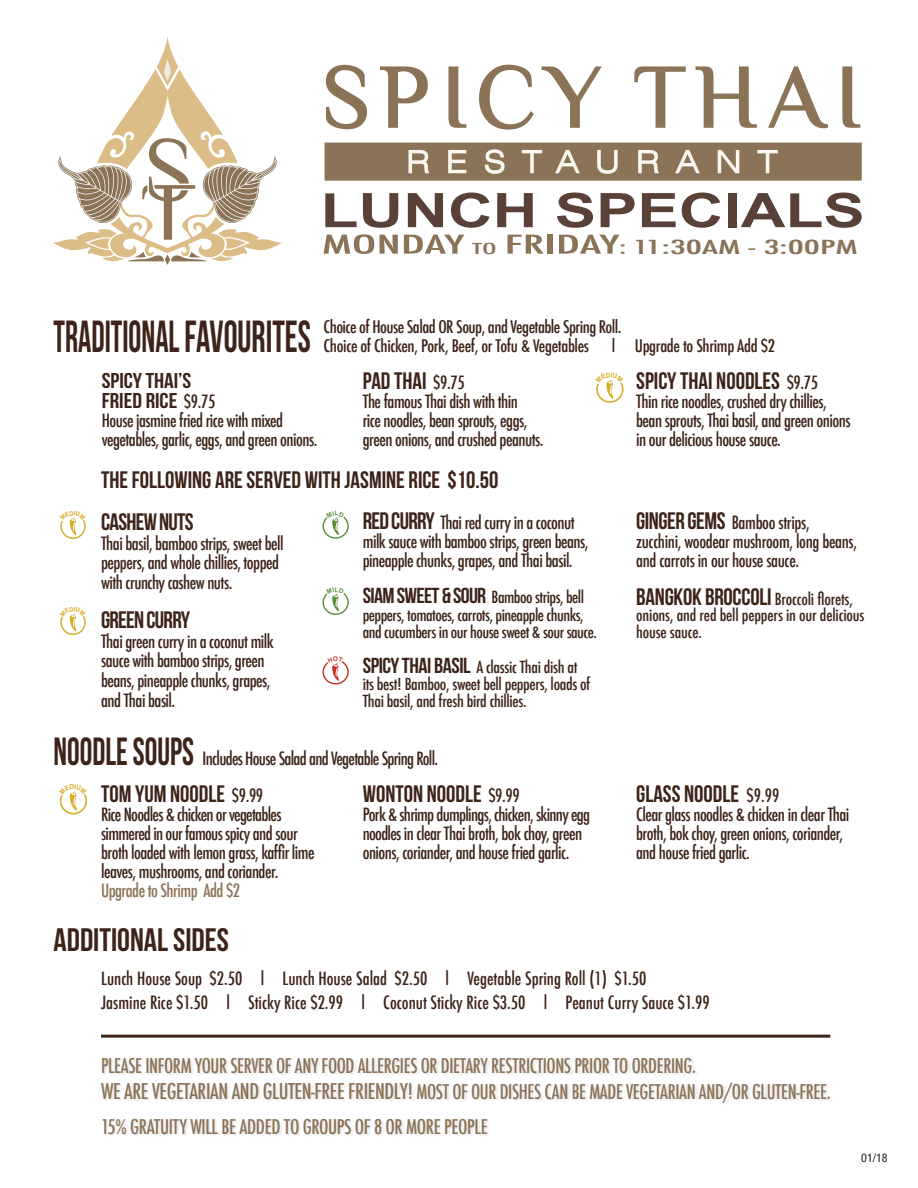
<style>
.page{position:relative;width:918px;height:1188px;background:#fff}
.page>*{position:absolute;margin:0;border:0;box-sizing:border-box;transform-origin:0 0}
.t1{font:700 47.55px "Arial";color:#594137;scale:1.3 1}
.t2{font:44.85px "Bebas Neue";color:#3d2318;scale:.72 1}
.t3{font:39.3px "Bebas Neue";color:#3d2318;scale:.81 1}
.t4{font:32.55px "Bebas Neue";color:#3d2318}
.t5{font:23.85px "Bebas Neue";color:#3d2318}
.t6{font:23.85px "Bebas Neue";letter-spacing:-.03em;color:#3d2318}
.t7{font:21.45px "Bebas Neue";color:#3d2318;scale:1.1 1}
.t8{font:500 condensed 19.8px "Futura";letter-spacing:-.02em;color:#8b7358}
.t9{font:500 condensed 18.9px "Futura";color:#8b7358;scale:1.7 1}
.t10{font:500 condensed 17.85px/18.9px "Futura";letter-spacing:-.03em;color:#3d2318}
.t11{font:500 condensed 17.85px "Futura";color:#3d2318}
.t12{font:500 condensed 17.85px "Futura";letter-spacing:-.03em;color:#8b7358}
.t13{font:500 condensed 16.95px "Futura";letter-spacing:-.025em;color:#3d2318;scale:1.04 1}
.t14{font:500 condensed 16.35px/17.2px "Futura";letter-spacing:-.02em;color:#3d2318}
.t15{font:condensed 12px "Helvetica Neue";color:#231f20}
.s1{font-size:25.2px}
.s2{font-size:14.7px}
.s3{font-family:"Futura";font-weight:500;font-stretch:condensed;font-size:17.85px}
.s4{font-family:"Bebas Neue";font-weight:400;font-stretch:normal;font-size:23.85px}
.s5{font-family:"Bebas Neue";font-weight:400;font-stretch:normal;font-size:21.75px}
.s6{font-size:21.3px}
</style>
<div class="page">
<svg style="left:53px;top:37px;width:229px;height:228px"></svg>
<svg style="left:326px;top:65px;width:534px;height:65px"></svg>
<svg style="left:325px;top:143px;width:537px;height:38px;background:#978169"></svg>
<div style="left:101px;top:1058px;width:733px;height:80px;background:#231f20;opacity:.1"></div>
<div style="left:60px;top:787px;width:27px;height:27px;border:2px solid #d8ac27;border-radius:50%"></div>
<div style="left:596px;top:376px;width:28px;height:27px;border:2px solid #d8ac27;border-radius:50%"></div>
<div style="left:322px;top:514px;width:27px;height:25px;border:1px solid #5b8e3e;border-radius:50%"></div>
<div style="left:322px;top:590px;width:27px;height:25px;border:1px solid #5b8e3e;border-radius:50%"></div>
<div style="left:322px;top:659px;width:27px;height:26px;border:1px solid #c4342b;border-radius:50%"></div>
<div style="left:60px;top:514px;width:26px;height:25px;border:1px solid #d8ac27;border-radius:50%"></div>
<div style="left:60px;top:610px;width:26px;height:25px;border:1px solid #d8ac27;border-radius:50%"></div>
<hr style="left:101px;top:1035px;width:729px;height:3px;background:#3d2318">
<svg style="left:59px;top:787px;width:28px;height:24px"></svg>
<svg style="left:596px;top:376px;width:28px;height:23px"></svg>
<svg style="left:322px;top:514px;width:25px;height:21px"></svg>
<svg style="left:322px;top:590px;width:25px;height:22px"></svg>
<svg style="left:324px;top:659px;width:23px;height:22px"></svg>
<svg style="left:60px;top:514px;width:26px;height:21px"></svg>
<svg style="left:60px;top:610px;width:26px;height:22px"></svg>
<p class="t1" style="left:321px;top:179px;width:420px">LUNCH SPECIALS</p>
<p class="t9" style="left:322px;top:235px;width:317px"><span class="s1">MONDAY</span> <span class="s2">TO</span> <span class="s1">FRIDAY</span>: 11:30AM - 3:00PM</p>
<p class="t2" style="left:54px;top:312px;width:359px">TRADITIONAL FAVOURITES</p>
<p class="t13" style="left:324px;top:316px;width:288px">Choice of House Salad OR Soup, and Vegetable Spring Roll.</p>
<p class="t13" style="left:324px;top:335px;width:257px">Choice of Chicken, Pork, Beef, or Tofu &amp; Vegetables</p>
<p class="t13" style="left:612px;top:335px;width:158px">l Upgrade to Shrimp Add $2</p>
<p class="t7" style="left:102px;top:368px;width:83px">SPICY THAI’S</p>
<p class="t7" style="left:102px;top:389px;width:105px">FRIED RICE <span class="s3">$9.75</span></p>
<p class="t10" style="left:102px;top:411px;width:183px">House jasmine fried rice with mixed</p>
<p class="t10" style="left:102px;top:430px;width:217px">vegetables, garlic, eggs, and green onions.</p>
<p class="t5" style="left:363px;top:368px;width:103px">PAD THAI <span class="s3">$9.75</span></p>
<p class="t10" style="left:363px;top:392px;width:157px">The famous Thai dish with thin</p>
<p class="t10" style="left:363px;top:411px;width:166px">rice noodles, bean sprouts, eggs,</p>
<p class="t10" style="left:363px;top:430px;width:182px">green onions, and crushed peanuts.</p>
<p class="t5" style="left:101px;top:466px;width:399px">THE FOLLOWING ARE SERVED WITH JASMINE RICE $10.50</p>
<p class="t6" style="left:101px;top:509px;width:94px">CASHEW NUTS</p>
<p class="t10" style="left:101px;top:534px;width:184px">Thai basil, bamboo strips, sweet bell</p>
<p class="t10" style="left:101px;top:553px;width:180px">peppers, and whole chillies, topped</p>
<p class="t10" style="left:101px;top:573px;width:133px">with crunchy cashew nuts.</p>
<p class="t6" style="left:101px;top:607px;width:91px">GREEN CURRY</p>
<p class="t10" style="left:101px;top:632px;width:174px">Thai green curry in a coconut milk</p>
<p class="t10" style="left:101px;top:651px;width:165px">sauce with bamboo strips, green</p>
<p class="t10" style="left:101px;top:671px;width:171px">beans, pineapple chunks, grapes,</p>
<p class="t10" style="left:101px;top:691px;width:76px">and Thai basil.</p>
<p class="t10" style="left:363px;top:513px;width:227px"><span class="s4">RED CURRY</span> Thai red curry in a coconut milk sauce with bamboo strips, green beans, pineapple chunks, grapes, and Thai basil.</p>
<p class="t14" style="left:363px;top:589px;width:236px"><span class="s5">SIAM SWEET &amp; SOUR</span> Bamboo strips, bell peppers, tomatoes, carrots, pineapple chunks, and cucumbers in our house sweet &amp; sour sauce.</p>
<p class="t14" style="left:363px;top:658px;width:216px"><span class="s5">SPICY THAI BASIL</span> A classic Thai dish at</p>
<p class="t14" style="left:363px;top:675px;width:229px">its best! Bamboo, sweet bell peppers, loads of</p>
<p class="t14" style="left:363px;top:693px;width:165px">Thai basil, and fresh bird chillies.</p>
<p class="t3" style="left:54px;top:730px;width:175px">NOODLE SOUPS</p>
<p class="t10" style="left:203px;top:749px;width:237px">Includes House Salad and Vegetable Spring Roll.</p>
<p class="t5" style="left:101px;top:781px;width:164px">TOM YUM NOODLE <span class="s3">$9.99</span></p>
<p class="t10" style="left:101px;top:805px;width:182px">Rice Noodles &amp; chicken or vegetables</p>
<p class="t10" style="left:101px;top:824px;width:198px">simmered in our famous spicy and sour</p>
<p class="t10" style="left:101px;top:843px;width:215px">broth loaded with lemon grass, kaffir lime</p>
<p class="t10" style="left:101px;top:862px;width:179px">leaves, mushrooms, and coriander.</p>
<p class="t12" style="left:101px;top:879px;width:141px">Upgrade to Shrimp Add $2</p>
<p class="t4" style="left:54px;top:922px;width:177px">ADDITIONAL SIDES</p>
<p class="t5" style="left:363px;top:781px;width:159px">WONTON NOODLE <span class="s3">$9.99</span></p>
<p class="t10" style="left:363px;top:805px;width:229px">Pork &amp; shrimp dumplings, chicken, skinny egg noodles in clear Thai broth, bok choy, green onions, coriander, and house fried garlic.</p>
<p class="t5" style="left:636px;top:368px;width:183px">SPICY THAI NOODLES <span class="s3">$9.75</span></p>
<p class="t10" style="left:636px;top:392px;width:192px">Thin rice noodles, crushed dry chillies,</p>
<p class="t10" style="left:636px;top:411px;width:216px">bean sprouts, Thai basil, and green onions</p>
<p class="t10" style="left:636px;top:430px;width:146px">in our delicious house sauce.</p>
<p class="t10" style="left:636px;top:513px;width:175px"><span class="s4">GINGER GEMS</span> Bamboo strips,</p>
<p class="t10" style="left:636px;top:532px;width:222px">zucchini, woodear mushroom, long beans,</p>
<p class="t10" style="left:636px;top:551px;width:164px">and carrots in our house sauce.</p>
<p class="t14" style="left:636px;top:591px;width:218px"><span class="s4">BANGKOK BROCCOLI</span> Broccoli florets,</p>
<p class="t14" style="left:636px;top:606px;width:230px">onions, and red bell peppers in our delicious house sauce.</p>
<p class="t5" style="left:636px;top:781px;width:145px">GLASS NOODLE <span class="s3">$9.99</span></p>
<p class="t10" style="left:636px;top:805px;width:215px">Clear glass noodles &amp; chicken in clear Thai broth, bok choy, green onions, coriander, and house fried garlic.</p>
<p class="t11" style="left:101px;top:967px;width:547px">Lunch House Soup $2.50 l Lunch House Salad $2.50 l Vegetable Spring Roll (1) $1.50</p>
<p class="t11" style="left:101px;top:991px;width:610px">Jasmine Rice $1.50 l Sticky Rice $2.99 l Coconut Sticky Rice $3.50 l Peanut Curry Sauce $1.99</p>
<p class="t8" style="left:101px;top:1053px;width:596px">PLEASE INFORM YOUR SERVER OF ANY FOOD ALLERGIES OR DIETARY RESTRICTIONS PRIOR TO ORDERING.</p>
<p class="t8" style="left:101px;top:1079px;width:731px"><span class="s6">WE ARE VEGETARIAN AND GLUTEN-FREE FRIENDLY!</span> MOST OF OUR DISHES CAN BE MADE VEGETARIAN AND/OR GLUTEN-FREE.</p>
<p class="t8" style="left:101px;top:1114px;width:388px">15% GRATUITY WILL BE ADDED TO GROUPS OF 8 OR MORE PEOPLE</p>
<p class="t15" style="left:861px;top:1151px;width:28px">01/18</p>
</div>
